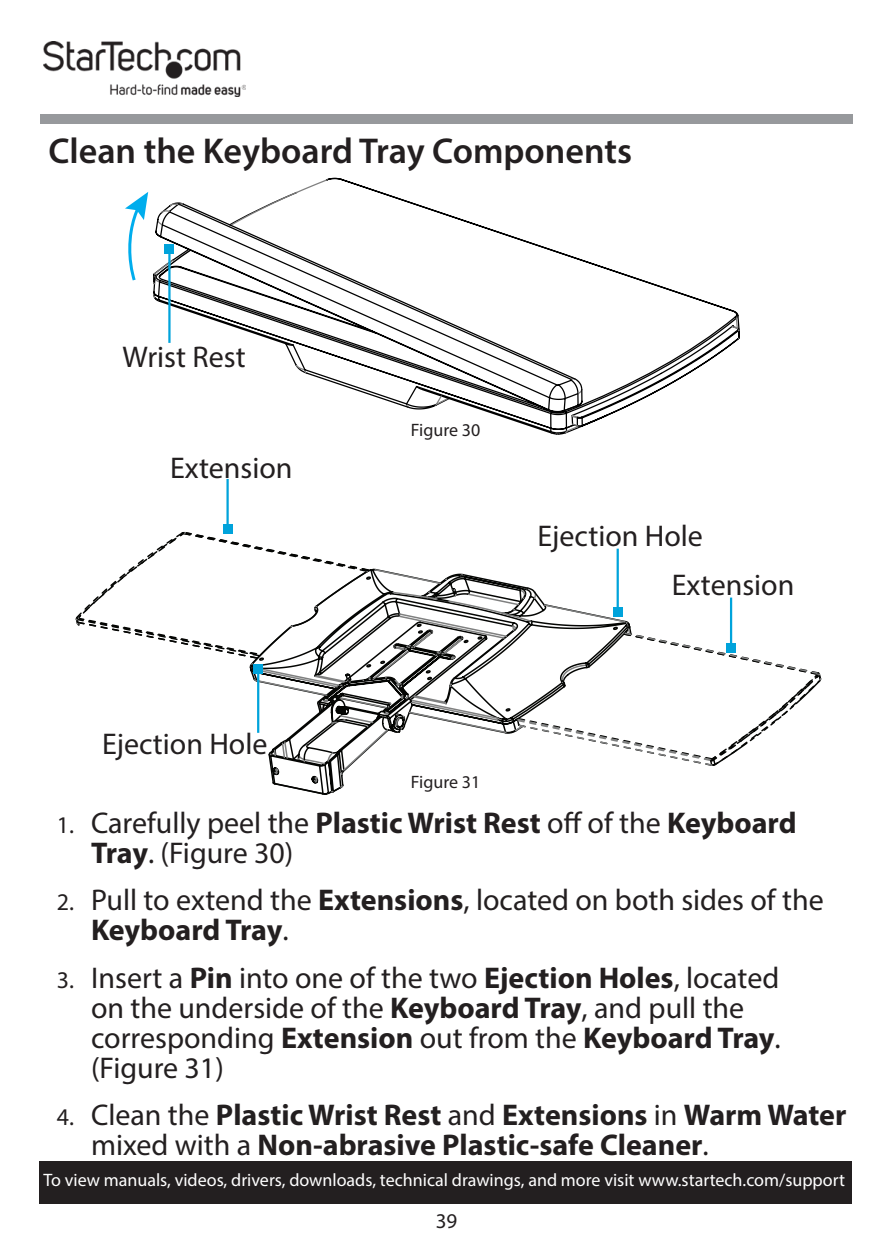
<style>
.page{position:relative;width:893px;height:1259px;background:#fff}
.page>*{position:absolute;margin:0;border:0;box-sizing:border-box;transform-origin:0 0}
.t1{font:600 36px "Myriad Pro";color:#231f20}
.Text{font:30px/30px "Myriad Pro";color:#231f20}
.t2{font:700 30px/30px "Myriad Pro";color:#231f20}
.t3{font:21px "Myriad Pro";color:#231f20}
.marketing_text{font:18px "Myriad Pro";color:#fff}
.Image_Text{font:18px "Myriad Pro";color:#231f20}
.s1{font-size:24px}
.s2{font-weight:700}
.s3{font-weight:400;font-size:24px}
.s4{font-weight:400}
</style>
<div class="page">
<svg style="left:488px;top:568px;width:245px;height:40px"></svg>
<svg style="left:488px;top:608px;width:334px;height:158px"></svg>
<svg style="left:75px;top:531px;width:413px;height:264px"></svg>
<hr style="left:617px;top:548px;width:2px;height:64px;background:#00a3db">
<div style="left:613px;top:608px;width:9px;height:9px;background:#00a3db"></div>
<hr style="left:257px;top:669px;width:2px;height:64px;background:#00a3db">
<div style="left:254px;top:665px;width:9px;height:9px;background:#00a3db"></div>
<hr style="left:226px;top:479px;width:3px;height:50px;background:#00a3db">
<div style="left:223px;top:524px;width:9px;height:9px;background:#00a3db"></div>
<hr style="left:730px;top:597px;width:2px;height:50px;background:#00a3db">
<div style="left:727px;top:643px;width:9px;height:9px;background:#00a3db"></div>
<img style="left:43px;top:42px;width:203px;height:55px">
<div style="left:40px;top:115px;width:812px;height:9px;background:#97999c"></div>
<svg style="left:155px;top:178px;width:412px;height:257px"></svg>
<svg style="left:155px;top:428px;width:424px;height:5px"></svg>
<svg style="left:154px;top:248px;width:468px;height:25px"></svg>
<svg style="left:153px;top:273px;width:587px;height:155px"></svg>
<svg style="left:125px;top:192px;width:23px;height:89px"></svg>
<hr style="left:168px;top:249px;width:3px;height:94px;background:#00a3db">
<div style="left:165px;top:245px;width:9px;height:9px;background:#00a3db"></div>
<div style="left:39px;top:1160px;width:812px;height:43px;background:#231f20"></div>
<h2 class="t1" style="left:48px;top:128px;width:585px">Clean the Keyboard Tray Components</h2>
<p class="Text" style="left:122px;top:341px;width:125px">Wrist Rest</p>
<p class="Text" style="left:170px;top:452px;width:124px">Extension</p>
<p class="Text" style="left:102px;top:728px;width:167px">Ejection Hole</p>
<p class="Image_Text" style="left:411px;top:419px;width:71px">Figure 30</p>
<p class="Text" style="left:537px;top:520px;width:167px">Ejection Hole</p>
<p class="Text" style="left:672px;top:570px;width:124px">Extension</p>
<p class="Image_Text" style="left:411px;top:771px;width:71px">Figure 31</p>
<p class="Text" style="left:91px;top:808px;width:707px;text-indent:-34px"><span class="s1">1.</span> Carefully peel the <span class="s2">Plastic Wrist Rest</span> off of the <span class="s2">Keyboard<br>Tray</span>. (Figure 30)</p>
<p class="Text" style="left:91px;top:885px;width:734px;text-indent:-34px"><span class="s1">2.</span> Pull to extend the <span class="s2">Extensions</span>, located on both sides of the<br><span class="s2">Keyboard Tray</span>.</p>
<p class="Text" style="left:91px;top:962px;width:691px;text-indent:-34px"><span class="s1">3.</span> Insert a <span class="s2">Pin</span> into one of the two <span class="s2">Ejection Holes</span>, located on the underside of the <span class="s2">Keyboard Tray</span>, and pull the corresponding <span class="s2">Extension</span> out from the <span class="s2">Keyboard Tray</span>. (Figure 31)</p>
<p class="t2" style="left:91px;top:1098px;width:757px;text-indent:-34px"><span class="s3">4.</span> <span class="s4">Clean the</span> Plastic Wrist Rest <span class="s4">and</span> Extensions <span class="s4">in</span> Warm Water <span class="s4">mixed with a</span> Non-abrasive Plastic-safe Cleaner<span class="s4">.</span></p>
<p class="marketing_text" style="left:43px;top:1168px;width:803px">To view manuals, videos, drivers, downloads, technical drawings, and more visit www.startech.com/support</p>
<p class="t3" style="left:436px;top:1207px;width:23px">39</p>
</div>
